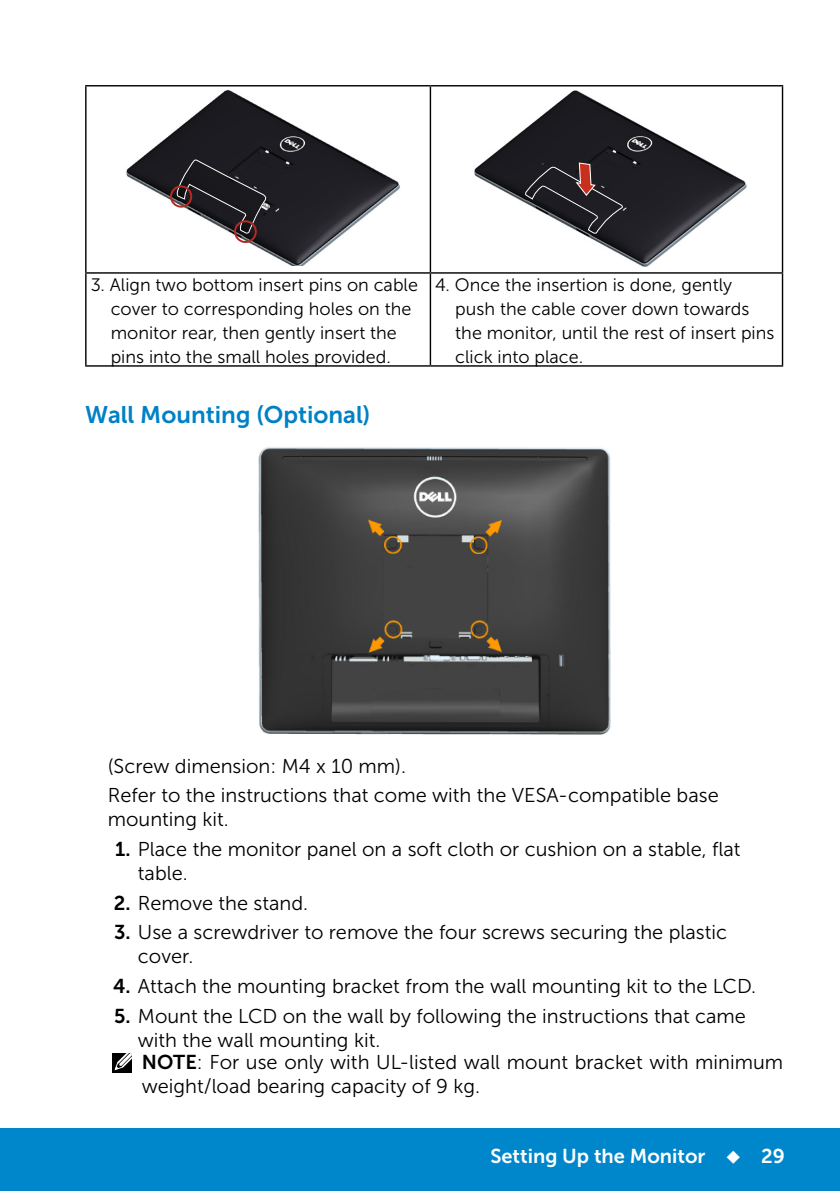
<style>
.page{position:relative;width:840px;height:1191px;background:#fff}
.page>*{position:absolute;margin:0;border:0;box-sizing:border-box;transform-origin:0 0}
.t1{font:24px "Museo Sans For Dell 700";color:#0081c6}
.t2{font:20px/23.6px "Museo Sans For Dell 300";color:#000}
.t3{font:20px "Museo Sans For Dell 700";color:#fff}
.t4{font:18px/24px "Museo Sans For Dell 300";color:#000}
.s1{font-family:"Museo Sans For Dell 700"}
</style>
<div class="page">
<div style="left:0;top:1128px;width:839px;height:63px;background:#0087cb"></div>
<hr style="left:85px;top:85px;width:345px;height:1px;background:#000">
<hr style="left:85px;top:86px;width:1px;height:186px;background:#000">
<hr style="left:430px;top:85px;width:352px;height:1px;background:#000">
<hr style="left:429px;top:86px;width:2px;height:186px;background:#000">
<hr style="left:781px;top:86px;width:1px;height:186px;background:#000">
<hr style="left:85px;top:272px;width:345px;height:2px;background:#000">
<hr style="left:85px;top:274px;width:1px;height:91px;background:#000">
<hr style="left:430px;top:272px;width:352px;height:2px;background:#000">
<hr style="left:429px;top:274px;width:2px;height:91px;background:#000">
<hr style="left:781px;top:274px;width:1px;height:91px;background:#000">
<hr style="left:85px;top:365px;width:345px;height:2px;background:#000">
<hr style="left:430px;top:365px;width:352px;height:2px;background:#000">
<img style="left:126px;top:90px;width:274px;height:175px">
<svg style="left:176px;top:159px;width:91px;height:75px;background:#444347"></svg>
<div style="left:234px;top:220px;width:23px;height:23px;border:2px solid #b52b22;border-radius:50%"></div>
<div style="left:170px;top:185px;width:22px;height:23px;border:2px solid #b52b22;border-radius:50%"></div>
<img style="left:474px;top:90px;width:273px;height:176px">
<svg style="left:524px;top:162px;width:99px;height:72px;background:#4d474a"></svg>
<img style="left:258px;top:447px;width:353px;height:288px">
<div style="left:112px;top:1053px;width:20px;height:19px;background:#000"></div>
<svg style="left:114px;top:1053px;width:18px;height:17px"></svg>
<p class="t4" style="left:111px;top:273px;width:309px;text-indent:-20px">3. Align two bottom insert pins on cable cover to corresponding holes on the monitor rear, then gently insert the pins into the small holes provided.</p>
<p class="t4" style="left:455px;top:273px;width:320px;text-indent:-20px">4. Once the insertion is done, gently push the cable cover down towards the monitor, until the rest of insert pins click into place.</p>
<p class="t1" style="left:85px;top:401px;width:286px">Wall Mounting (Optional)</p>
<p class="t2" style="left:108px;top:751px;width:612px;line-height:29.6px">(Screw dimension: M4 x 10 mm).<br>Refer to the instructions that come with the VESA-compatible base</p>
<p class="t2" style="left:108px;top:808px;width:122px">mounting kit.</p>
<p class="t2" style="left:138px;top:837px;width:604px;text-indent:-23px"><span class="s1">1.</span> Place the monitor panel on a soft cloth or cushion on a stable, flat table.</p>
<p class="t2" style="left:114px;top:891px;width:196px"><span class="s1">2.</span> Remove the stand.</p>
<p class="t2" style="left:138px;top:920px;width:590px;text-indent:-24px"><span class="s1">3.</span> Use a screwdriver to remove the four screws securing the plastic cover.</p>
<p class="t2" style="left:113px;top:974px;width:644px"><span class="s1">4.</span> Attach the mounting bracket from the wall mounting kit to the LCD.</p>
<p class="t2" style="left:138px;top:1004px;width:646px;text-indent:-24px"><span class="s1">5.</span> Mount the LCD on the wall by following the instructions that came with the wall mounting kit.<br><span class="s1">NOTE</span>: For use only with UL-listed wall mount bracket with minimum weight/load bearing capacity of 9 kg.</p>
<p class="t3" style="left:490px;top:1144px;width:296px">Setting Up the Monitor ◆ 29</p>
</div>
